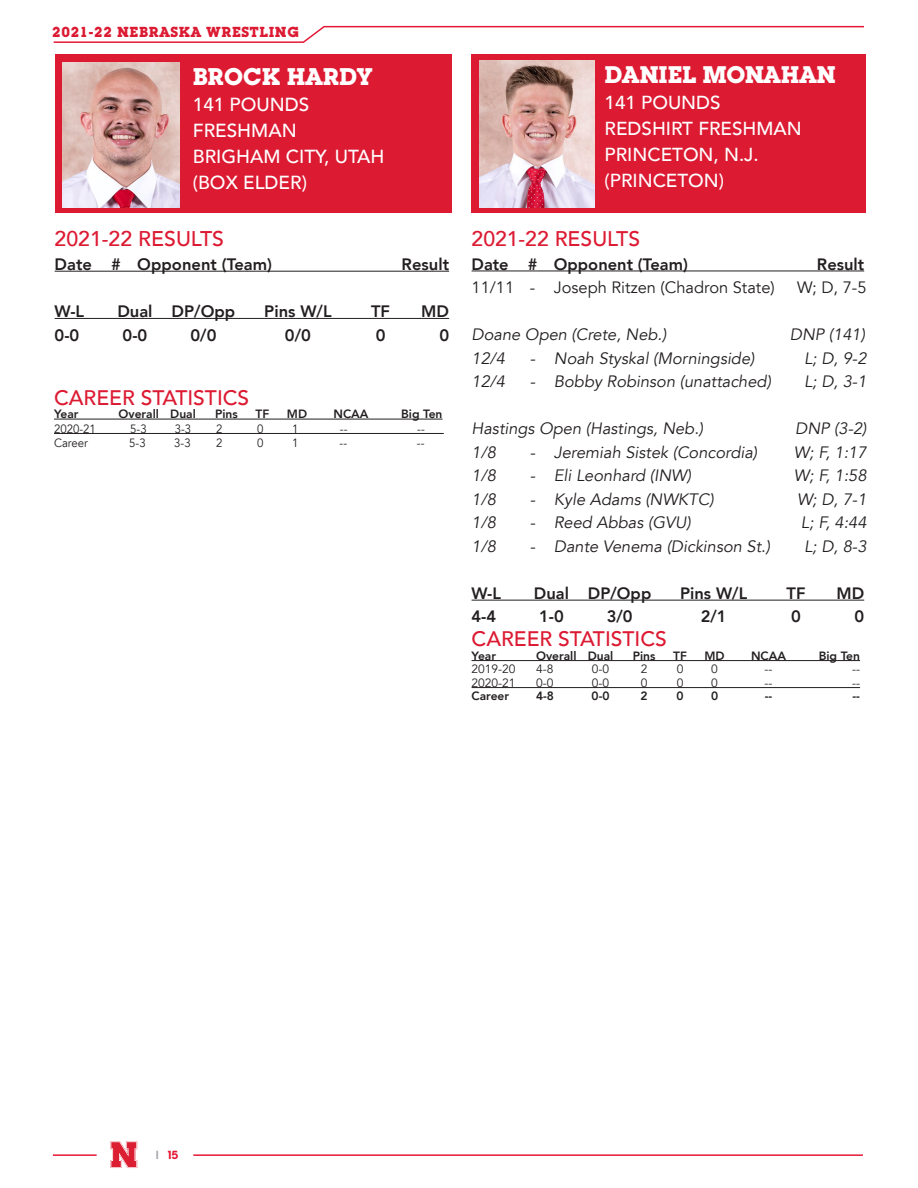
<style>
.page{position:relative;width:918px;height:1188px;background:#fff}
.page>*{position:absolute;margin:0;border:0;box-sizing:border-box;transform-origin:0 0}
.t1{font:700 23.55px "Lubalin Graph IT Cfor UNL";color:#fff}
.t2{font:500 21.3px "Avenir LT Std";color:#dc1a32}
.t3{font:500 21.15px "Avenir LT Std";color:#dc1a32}
.t4{font:500 21px "Avenir LT Std";color:#dc1a32}
.t5{font:500 18.9px "Avenir LT Std";color:#fff}
.t6{font:500 18.75px "Avenir LT Std";color:#fff}
.t7{font:italic 16.5px "Avenir LT Std";color:#231f20}
.t8{font:800 16.5px "Avenir LT Std";color:#231f20}
.t9{font:16.5px "Avenir LT Std";color:#231f20}
.t10{font:700 14.25px "Lubalin Graph IT Cfor UNL";letter-spacing:.05em;color:#dc1a32}
.t11{font:800 12px "Avenir LT Std";color:#231f20}
.t12{font:12px "Avenir LT Std";color:#231f20}
.t13{font:12px "Avenir LT Std";color:#231f20;scale:.95 1}
.t14{font:700 12px "adineue PRO";color:#e51836}
.s1{color:#a8a9ad}
</style>
<div class="page">
<svg style="left:53px;top:25px;width:811px;height:18px"></svg>
<hr style="left:53px;top:1154px;width:44px;height:2px;background:#e51836">
<svg style="left:110px;top:1141px;width:27px;height:27px"></svg>
<hr style="left:193px;top:1154px;width:670px;height:2px;background:#e51836">
<div style="left:55px;top:54px;width:397px;height:159px;background:#dc1a32"></div>
<img style="left:62px;top:62px;width:118px;height:145px">
<hr style="left:55px;top:271px;width:394px;height:1px;background:#231f20">
<hr style="left:55px;top:318px;width:394px;height:1px;background:#231f20">
<hr style="left:54px;top:419px;width:389px;height:1px;background:#231f20">
<hr style="left:54px;top:433px;width:390px;height:1px;background:#231f20">
<div style="left:471px;top:54px;width:394px;height:158px;background:#dc1a32"></div>
<img style="left:479px;top:61px;width:116px;height:146px">
<hr style="left:472px;top:271px;width:392px;height:1px;background:#231f20">
<hr style="left:472px;top:600px;width:392px;height:1px;background:#231f20">
<hr style="left:472px;top:660px;width:388px;height:1px;background:#231f20">
<hr style="left:472px;top:687px;width:388px;height:1px;background:#231f20">
<p class="t10" style="left:52px;top:22px;width:248px">2021-22 NEBRASKA WRESTLING</p>
<p class="t1" style="left:193px;top:61px;width:181px">BROCK HARDY</p>
<p class="t5" style="left:193px;top:93px;width:118px">141 POUNDS</p>
<p class="t5" style="left:193px;top:119px;width:105px">FRESHMAN</p>
<p class="t5" style="left:193px;top:145px;width:193px">BRIGHAM CITY, UTAH</p>
<p class="t5" style="left:193px;top:171px;width:116px">(BOX ELDER)</p>
<p class="t2" style="left:55px;top:227px;width:171px">2021-22 RESULTS</p>
<p class="t8" style="left:55px;top:254px;width:219px">Date # Opponent (Team)</p>
<p class="t8" style="left:402px;top:254px;width:49px">Result</p>
<p class="t8" style="left:55px;top:302px;width:31px">W-L</p>
<p class="t8" style="left:117px;top:302px;width:119px">Dual DP/Opp</p>
<p class="t8" style="left:264px;top:302px;width:69px">Pins W/L</p>
<p class="t8" style="left:371px;top:302px;width:20px">TF</p>
<p class="t8" style="left:421px;top:302px;width:29px">MD</p>
<p class="t8" style="left:55px;top:325px;width:26px">0-0</p>
<p class="t8" style="left:123px;top:325px;width:26px">0-0</p>
<p class="t8" style="left:190px;top:325px;width:28px">0/0</p>
<p class="t8" style="left:285px;top:325px;width:28px">0/0</p>
<p class="t8" style="left:376px;top:325px;width:11px">0</p>
<p class="t8" style="left:439px;top:325px;width:11px">0</p>
<p class="t4" style="left:54px;top:385px;width:197px">CAREER STATISTICS</p>
<p class="t11" style="left:54px;top:407px;width:26px">Year</p>
<p class="t11" style="left:119px;top:407px;width:79px">Overall Dual</p>
<p class="t11" style="left:215px;top:407px;width:24px">Pins</p>
<p class="t11" style="left:256px;top:407px;width:15px">TF</p>
<p class="t11" style="left:287px;top:407px;width:22px">MD</p>
<p class="t11" style="left:333px;top:407px;width:37px">NCAA</p>
<p class="t11" style="left:401px;top:407px;width:43px">Big Ten</p>
<p class="t13" style="left:54px;top:422px;width:46px">2020-21</p>
<p class="t13" style="left:130px;top:422px;width:19px">5-3</p>
<p class="t13" style="left:175px;top:422px;width:19px">3-3</p>
<p class="t13" style="left:216px;top:422px;width:8px">2</p>
<p class="t13" style="left:257px;top:422px;width:8px">0</p>
<p class="t13" style="left:292px;top:422px;width:8px">1</p>
<p class="t13" style="left:340px;top:422px;width:9px">--</p>
<p class="t13" style="left:417px;top:422px;width:9px">--</p>
<p class="t13" style="left:54px;top:436px;width:37px">Career</p>
<p class="t13" style="left:129px;top:436px;width:19px">5-3</p>
<p class="t13" style="left:174px;top:436px;width:19px">3-3</p>
<p class="t13" style="left:216px;top:436px;width:8px">2</p>
<p class="t13" style="left:257px;top:436px;width:8px">0</p>
<p class="t13" style="left:292px;top:436px;width:8px">1</p>
<p class="t13" style="left:340px;top:436px;width:9px">--</p>
<p class="t13" style="left:417px;top:436px;width:9px">--</p>
<p class="t1" style="left:605px;top:60px;width:233px">DANIEL MONAHAN</p>
<p class="t6" style="left:605px;top:92px;width:118px">141 POUNDS</p>
<p class="t6" style="left:605px;top:118px;width:199px">REDSHIRT FRESHMAN</p>
<p class="t6" style="left:605px;top:144px;width:155px">PRINCETON, N.J.</p>
<p class="t6" style="left:605px;top:169px;width:121px">(PRINCETON)</p>
<p class="t3" style="left:472px;top:227px;width:170px">2021-22 RESULTS</p>
<p class="t8" style="left:472px;top:254px;width:218px">Date # Opponent (Team)</p>
<p class="t8" style="left:817px;top:254px;width:49px">Result</p>
<p class="t9" style="left:472px;top:278px;width:305px">11/11 - Joseph Ritzen (Chadron State)</p>
<p class="t9" style="left:797px;top:278px;width:71px">W; D, 7-5</p>
<p class="t7" style="left:472px;top:325px;width:196px">Doane Open (Crete, Neb.)</p>
<p class="t7" style="left:790px;top:325px;width:77px">DNP (141)</p>
<p class="t7" style="left:472px;top:349px;width:35px">12/4</p>
<p class="t7" style="left:530px;top:349px;width:226px">- Noah Styskal (Morningside)</p>
<p class="t7" style="left:804px;top:349px;width:64px">L; D, 9-2</p>
<p class="t7" style="left:472px;top:372px;width:35px">12/4</p>
<p class="t7" style="left:530px;top:372px;width:242px">- Bobby Robinson (unattached)</p>
<p class="t7" style="left:804px;top:372px;width:64px">L; D, 3-1</p>
<p class="t7" style="left:472px;top:419px;width:233px">Hastings Open (Hastings, Neb.)</p>
<p class="t7" style="left:795px;top:419px;width:73px">DNP (3-2)</p>
<p class="t7" style="left:472px;top:443px;width:26px">1/8</p>
<p class="t7" style="left:530px;top:443px;width:229px">- Jeremiah Sistek (Concordia)</p>
<p class="t7" style="left:794px;top:443px;width:74px">W; F, 1:17</p>
<p class="t7" style="left:472px;top:466px;width:26px">1/8</p>
<p class="t7" style="left:530px;top:466px;width:163px">- Eli Leonhard (INW)</p>
<p class="t7" style="left:794px;top:466px;width:74px">W; F, 1:58</p>
<p class="t7" style="left:472px;top:490px;width:26px">1/8</p>
<p class="t7" style="left:530px;top:490px;width:185px">- Kyle Adams (NWKTC)</p>
<p class="t7" style="left:797px;top:490px;width:71px">W; D, 7-1</p>
<p class="t7" style="left:472px;top:513px;width:26px">1/8</p>
<p class="t7" style="left:530px;top:513px;width:162px">- Reed Abbas (GVU)</p>
<p class="t7" style="left:801px;top:513px;width:67px">L; F, 4:44</p>
<p class="t7" style="left:472px;top:537px;width:26px">1/8</p>
<p class="t7" style="left:530px;top:537px;width:242px">- Dante Venema (Dickinson St.)</p>
<p class="t7" style="left:804px;top:537px;width:64px">L; D, 8-3</p>
<p class="t8" style="left:472px;top:583px;width:31px">W-L</p>
<p class="t8" style="left:534px;top:583px;width:119px">Dual DP/Opp</p>
<p class="t8" style="left:680px;top:583px;width:69px">Pins W/L</p>
<p class="t8" style="left:787px;top:583px;width:20px">TF</p>
<p class="t8" style="left:836px;top:583px;width:29px">MD</p>
<p class="t8" style="left:472px;top:607px;width:26px">4-4</p>
<p class="t8" style="left:539px;top:607px;width:26px">1-0</p>
<p class="t8" style="left:607px;top:607px;width:27px">3/0</p>
<p class="t8" style="left:701px;top:607px;width:27px">2/1</p>
<p class="t8" style="left:791px;top:607px;width:11px">0</p>
<p class="t8" style="left:854px;top:607px;width:11px">0</p>
<p class="t4" style="left:472px;top:627px;width:197px">CAREER STATISTICS</p>
<p class="t11" style="left:472px;top:648px;width:26px">Year</p>
<p class="t11" style="left:536px;top:648px;width:79px">Overall Dual</p>
<p class="t11" style="left:633px;top:648px;width:24px">Pins</p>
<p class="t11" style="left:673px;top:648px;width:15px">TF</p>
<p class="t11" style="left:704px;top:648px;width:22px">MD</p>
<p class="t11" style="left:751px;top:648px;width:37px">NCAA</p>
<p class="t11" style="left:819px;top:648px;width:43px">Big Ten</p>
<p class="t12" style="left:472px;top:662px;width:46px">2019-20</p>
<p class="t12" style="left:536px;top:662px;width:19px">4-8</p>
<p class="t12" style="left:592px;top:662px;width:19px">0-0</p>
<p class="t12" style="left:641px;top:662px;width:8px">2</p>
<p class="t12" style="left:677px;top:662px;width:8px">0</p>
<p class="t12" style="left:711px;top:662px;width:8px">0</p>
<p class="t12" style="left:765px;top:662px;width:9px">--</p>
<p class="t12" style="left:852px;top:662px;width:9px">--</p>
<p class="t12" style="left:472px;top:676px;width:46px">2020-21</p>
<p class="t12" style="left:536px;top:676px;width:19px">0-0</p>
<p class="t12" style="left:592px;top:676px;width:19px">0-0</p>
<p class="t12" style="left:641px;top:676px;width:8px">0</p>
<p class="t12" style="left:677px;top:676px;width:8px">0</p>
<p class="t12" style="left:711px;top:676px;width:8px">0</p>
<p class="t12" style="left:765px;top:676px;width:9px">--</p>
<p class="t12" style="left:852px;top:676px;width:9px">--</p>
<p class="t11" style="left:472px;top:689px;width:39px">Career</p>
<p class="t11" style="left:536px;top:689px;width:19px">4-8</p>
<p class="t11" style="left:592px;top:689px;width:19px">0-0</p>
<p class="t11" style="left:641px;top:689px;width:9px">2</p>
<p class="t11" style="left:677px;top:689px;width:9px">0</p>
<p class="t11" style="left:711px;top:689px;width:9px">0</p>
<p class="t11" style="left:765px;top:689px;width:9px">--</p>
<p class="t11" style="left:853px;top:689px;width:9px">--</p>
<p class="t14" style="left:156px;top:1148px;width:24px"><span class="s1">l</span> 15</p>
</div>
